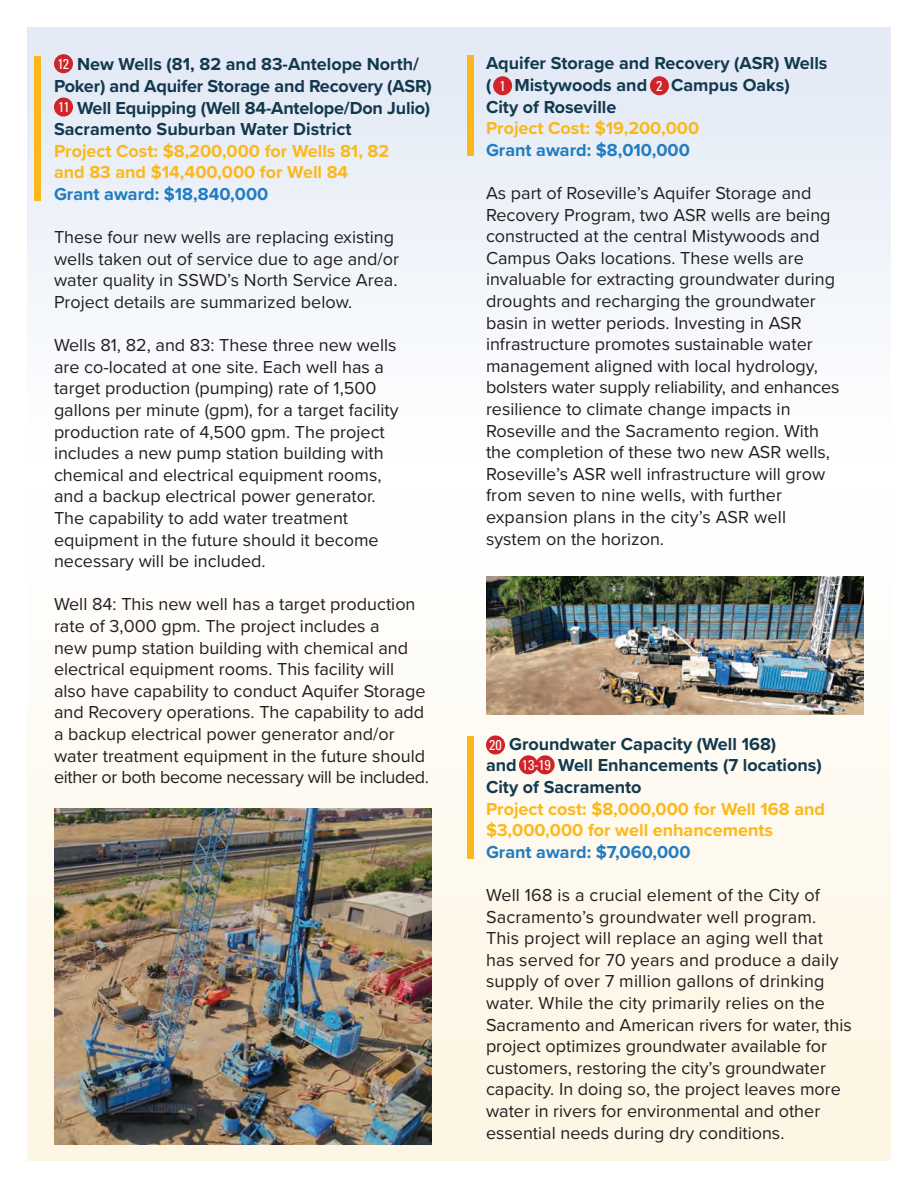
<style>
.page{position:relative;width:918px;height:1188px;background:#fff}
.page>*{position:absolute;margin:0;border:0;box-sizing:border-box;transform-origin:0 0}
.t1{font:18px/21.6px "Proxima Nova";color:#231f20}
.t2{font:700 18px/21.6px "Proxima Nova";color:#13394e}
.t3{font:700 18px/21.6px "Proxima Nova";color:#fcb81b}
.t4{font:700 18px "Proxima Nova";color:#217cc1}
.t5{font:condensed 14.25px "Univers LT Std";letter-spacing:-.02em;color:#fff}
</style>
<div class="page">
<div style="left:27px;top:27px;width:864px;height:432px;background:linear-gradient(to right,#f0f4fa,#f0f4fa)"></div>
<div style="left:27px;top:496px;width:864px;height:665px;background:linear-gradient(to bottom,#fefeff,#fdf4e0)"></div>
<img style="left:54px;top:809px;width:378px;height:335px">
<img style="left:486px;top:576px;width:378px;height:138px">
<div style="left:35px;top:56px;width:6px;height:144px;background:#fcb81b"></div>
<div style="left:467px;top:55px;width:7px;height:101px;background:#fcb81b"></div>
<div style="left:467px;top:737px;width:7px;height:122px;background:#fcb81b"></div>
<div style="left:54px;top:98px;width:19px;height:19px;background:#d1232a;border-radius:50%"></div>
<div style="left:54px;top:54px;width:19px;height:19px;background:#d1232a;border-radius:50%"></div>
<div style="left:493px;top:76px;width:19px;height:19px;background:#d1232a;border-radius:50%"></div>
<div style="left:650px;top:76px;width:19px;height:19px;background:#d1232a;border-radius:50%"></div>
<div style="left:486px;top:735px;width:19px;height:19px;background:#d1232a;border-radius:50%"></div>
<div style="left:519px;top:755px;width:19px;height:19px;background:#d1232a;border-radius:50%"></div>
<div style="left:536px;top:755px;width:19px;height:19px;background:#d1232a;border-radius:50%"></div>
<p class="t2" style="left:77px;top:53px;width:344px">New Wells (81, 82 and 83-Antelope North/</p>
<p class="t2" style="left:54px;top:75px;width:379px">Poker) and Aquifer Storage and Recovery (ASR)</p>
<p class="t2" style="left:77px;top:96px;width:355px">Well Equipping (Well 84-Antelope/Don Julio)</p>
<p class="t2" style="left:54px;top:118px;width:299px">Sacramento Suburban Water District</p>
<p class="t3" style="left:54px;top:140px;width:337px">Project Cost: $8,200,000 for Wells 81, 82 and 83 and $14,400,000 for Well 84</p>
<p class="t4" style="left:54px;top:181px;width:216px">Grant award: $18,840,000</p>
<p class="t1" style="left:54px;top:226px;width:347px">These four new wells are replacing existing wells taken out of service due to age and/or water quality in SSWD’s North Service Area.<br>Project details are summarized below.</p>
<p class="t1" style="left:54px;top:334px;width:346px">Wells 81, 82, and 83: These three new wells are co-located at one site. Each well has a target production (pumping) rate of 1,500 gallons per minute (gpm), for a target facility production rate of 4,500 gpm. The project includes a new pump station building with chemical and electrical equipment rooms, and a backup electrical power generator.<br>The capability to add water treatment equipment in the future should it become necessary will be included.</p>
<p class="t1" style="left:54px;top:593px;width:376px">Well 84: This new well has a target production rate of 3,000 gpm. The project includes a<br>new pump station building with chemical and electrical equipment rooms. This facility will also have capability to conduct Aquifer Storage and Recovery operations. The capability to add a backup electrical power generator and/or water treatment equipment in the future should either or both become necessary will be included.</p>
<p class="t5" style="left:57px;top:55px;width:13px">12</p>
<p class="t5" style="left:58px;top:98px;width:13px">11</p>
<p class="t2" style="left:486px;top:52px;width:343px">Aquifer Storage and Recovery (ASR) Wells (</p>
<p class="t2" style="left:514px;top:74px;width:134px">Mistywoods and</p>
<p class="t2" style="left:671px;top:74px;width:120px">Campus Oaks)</p>
<p class="t2" style="left:486px;top:95px;width:132px">City of Roseville</p>
<p class="t3" style="left:486px;top:117px;width:215px">Project Cost: $19,200,000</p>
<p class="t4" style="left:486px;top:136px;width:205px">Grant award: $8,010,000</p>
<p class="t1" style="left:486px;top:181px;width:355px">As part of Roseville’s Aquifer Storage and Recovery Program, two ASR wells are being constructed at the central Mistywoods and Campus Oaks locations. These wells are invaluable for extracting groundwater during droughts and recharging the groundwater basin in wetter periods. Investing in ASR infrastructure promotes sustainable water management aligned with local hydrology, bolsters water supply reliability, and enhances resilience to climate change impacts in Roseville and the Sacramento region. With the completion of these two new ASR wells, Roseville’s ASR well infrastructure will grow from seven to nine wells, with further expansion plans in the city’s ASR well system on the horizon.</p>
<p class="t5" style="left:499px;top:77px;width:8px">1</p>
<p class="t5" style="left:656px;top:77px;width:8px">2</p>
<p class="t2" style="left:486px;top:733px;width:292px;text-indent:23px">Groundwater Capacity (Well 168) and</p>
<p class="t5" style="left:489px;top:736px;width:14px">20</p>
<p class="t2" style="left:486px;top:754px;width:337px;text-indent:72px">Well Enhancements (7 locations)<br>City of Sacramento</p>
<p class="t3" style="left:486px;top:797px;width:341px">Project cost: $8,000,000 for Well 168 and $3,000,000 for well enhancements</p>
<p class="t4" style="left:486px;top:838px;width:206px">Grant award: $7,060,000</p>
<p class="t1" style="left:486px;top:883px;width:367px">Well 168 is a crucial element of the City of Sacramento’s groundwater well program.<br>This project will replace an aging well that has served for 70 years and produce a daily supply of over 7 million gallons of drinking water. While the city primarily relies on the Sacramento and American rivers for water, this project optimizes groundwater available for customers, restoring the city’s groundwater capacity. In doing so, the project leaves more water in rivers for environmental and other essential needs during dry conditions.</p>
<p class="t5" style="left:522px;top:756px;width:30px">13-19</p>
</div>
